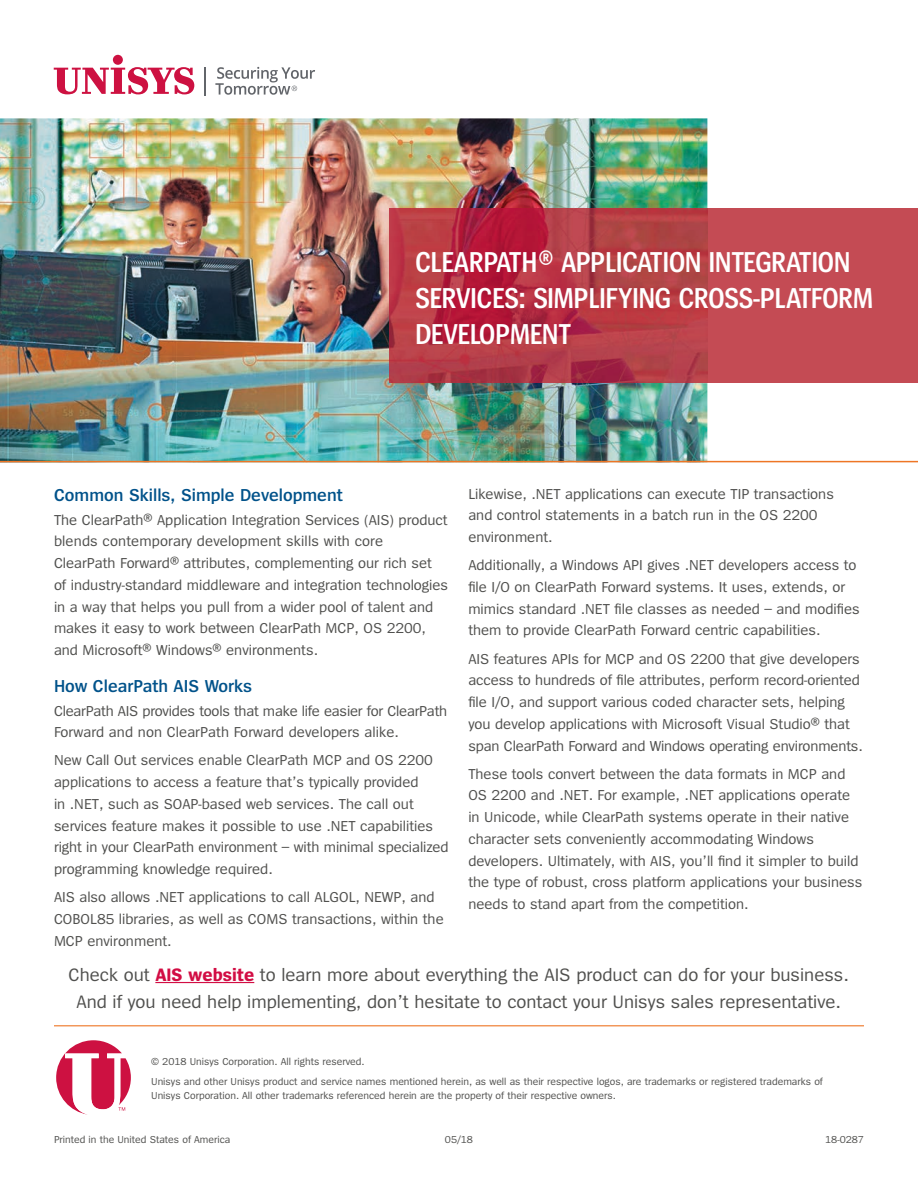
<style>
.page{position:relative;width:918px;height:1188px;background:#fff}
.page>*{position:absolute;margin:0;border:0;box-sizing:border-box;transform-origin:0 0}
.t1{font:600 30px/36px "Spiegel Cd";color:#fff}
.t2{font:18.75px/27px "Spiegel";color:#50504e;text-align:center}
.t3{font:600 18px "Spiegel";color:#01528a}
.t4{font:15px/21.8px "Spiegel";color:#50504e}
.t5{font:10.5px/20.2px "Spiegel";color:#50504e}
.s1{font-size:27px}
.s2{font-weight:700;color:#d20d44}
</style>
<div class="page">
<img style="left:0;top:118px;width:707px;height:343px">
<div style="left:707px;top:208px;width:211px;height:175px;background:#c44b54"></div>
<img style="left:389px;top:208px;width:318px;height:175px">
<svg style="left:54px;top:67px;width:140px;height:27px"></svg>
<div style="left:113px;top:55px;width:10px;height:10px;background:#cd1141;border-radius:50%"></div>
<svg style="left:205px;top:67px;width:1px;height:29px"></svg>
<svg style="left:215px;top:67px;width:100px;height:28px"></svg>
<hr style="left:0;top:461px;width:918px;height:1px;background:#ee7625">
<hr style="left:54px;top:1025px;width:810px;height:1px;background:#ee7625">
<svg style="left:56px;top:1040px;width:75px;height:75px"></svg>
<hr style="left:155px;top:982px;width:99px;height:1px;background:#d20d44">
<h1 class="t1" style="left:415px;top:245px;width:459px">CLEARPATH<span class="s1">®</span> APPLICATION INTEGRATION<br>SERVICES: SIMPLIFYING CROSS-PLATFORM<br>DEVELOPMENT</h1>
<p class="t3" style="left:54px;top:486px;width:290px">Common Skills, Simple Development</p>
<p class="t4" style="left:54px;top:509px;width:396px">The ClearPath® Application Integration Services (AIS) product blends contemporary development skills with core ClearPath Forward® attributes, complementing our rich set<br>of industry-standard middleware and integration technologies in a way that helps you pull from a wider pool of talent and makes it easy to work between ClearPath MCP, OS 2200, and Microsoft® Windows® environments.</p>
<p class="t3" style="left:54px;top:677px;width:200px">How ClearPath AIS Works</p>
<p class="t4" style="left:54px;top:700px;width:395px">ClearPath AIS provides tools that make life easier for ClearPath<br>Forward and non ClearPath Forward developers alike.</p>
<p class="t4" style="left:54px;top:750px;width:396px">New Call Out services enable ClearPath MCP and OS 2200 applications to access a feature that’s typically provided<br>in .NET, such as SOAP-based web services. The call out services feature makes it possible to use .NET capabilities right in your ClearPath environment – with minimal specialized programming knowledge required.</p>
<p class="t4" style="left:54px;top:887px;width:391px">AIS also allows .NET applications to call ALGOL, NEWP, and<br>COBOL85 libraries, as well as COMS transactions, within the<br>MCP environment.</p>
<p class="t4" style="left:468px;top:483px;width:367px">Likewise, .NET applications can execute TIP transactions and control statements in a batch run in the OS 2200 environment.</p>
<p class="t4" style="left:468px;top:555px;width:393px">Additionally, a Windows API gives .NET developers access to file I/O on ClearPath Forward systems. It uses, extends, or mimics standard .NET file classes as needed – and modifies them to provide ClearPath Forward centric capabilities.</p>
<p class="t4" style="left:468px;top:648px;width:396px">AIS features APIs for MCP and OS 2200 that give developers access to hundreds of file attributes, perform record-oriented file I/O, and support various coded character sets, helping you develop applications with Microsoft Visual Studio® that span ClearPath Forward and Windows operating environments.</p>
<p class="t4" style="left:468px;top:763px;width:396px">These tools convert between the data formats in MCP and OS 2200 and .NET. For example, .NET applications operate in Unicode, while ClearPath systems operate in their native character sets conveniently accommodating Windows developers. Ultimately, with AIS, you’ll find it simpler to build the type of robust, cross platform applications your business needs to stand apart from the competition.</p>
<p class="t2" style="left:69px;top:962px;width:782px">Check out <span class="s2">AIS website</span> to learn more about everything the AIS product can do for your business.<br>And if you need help implementing, don’t hesitate to contact your Unisys sales representative.</p>
<p class="t5" style="left:151px;top:1052px;width:673px">© 2018 Unisys Corporation. All rights reserved.<br>Unisys and other Unisys product and service names mentioned herein, as well as their respective logos, are trademarks or registered trademarks of</p>
<p class="t5" style="left:151px;top:1086px;width:466px">Unisys Corporation. All other trademarks referenced herein are the property of their respective owners.</p>
<p class="t5" style="left:54px;top:1130px;width:178px">Printed in the United States of America</p>
<p class="t5" style="left:445px;top:1130px;width:30px">05/18</p>
<p class="t5" style="left:825px;top:1130px;width:40px">18-0287</p>
</div>
